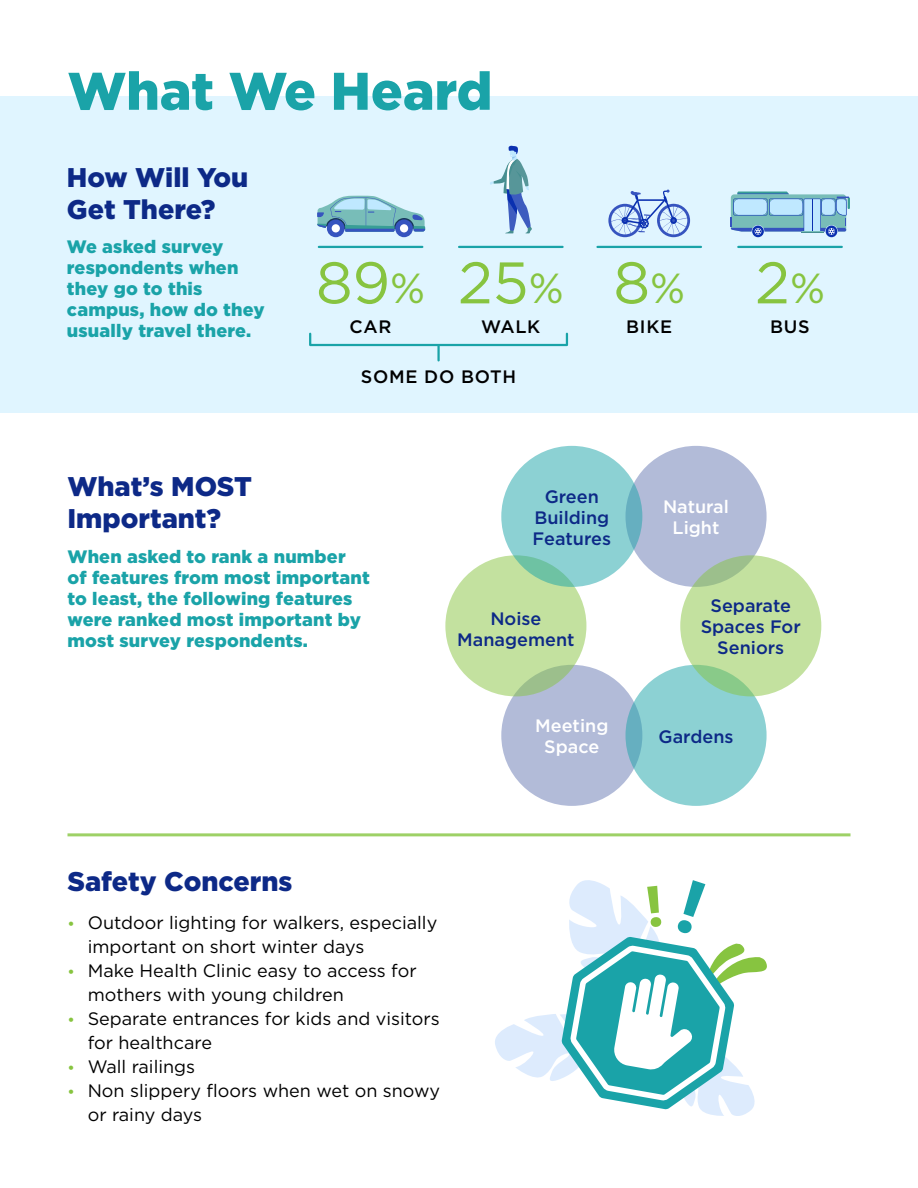
<style>
.page{position:relative;width:918px;height:1188px;background:#fff}
.page>*{position:absolute;margin:0;border:0;box-sizing:border-box;transform-origin:0 0}
.t1{font:58.5px "Gotham";color:#87c440}
.t2{font:900 52.8px "Gotham";letter-spacing:-.005em;color:#1aa3a8}
.t3{font:900 27px/32.4px "Gotham";color:#0d2987}
.t4{font:18px/24px "Gotham";color:#000}
.t5{font:900 18px/21px "Gotham";letter-spacing:.01em;color:#1aa3a8}
.t6{font:500 18px/21px "Gotham";color:#0d2987;text-align:center}
.t7{font:500 18px/21px "Gotham";color:#fff;text-align:center}
.t8{font:500 18px "Gotham";letter-spacing:.04em;color:#000}
.s1{font-size:42px}
.s2{font-weight:500;font-size:15px;color:#87c440}
</style>
<div class="page">
<svg style="left:495px;top:880px;width:272px;height:236px"></svg>
<div style="left:0;top:96px;width:918px;height:317px;background:#e0f5ff"></div>
<div style="left:501px;top:665px;width:141px;height:141px;background:#b2bbd8;border-radius:50%"></div>
<div style="left:626px;top:665px;width:141px;height:141px;background:#8cd1d3;border-radius:50%"></div>
<div style="left:445px;top:555px;width:141px;height:141px;background:#c3e19f;border-radius:50%"></div>
<div style="left:626px;top:446px;width:141px;height:141px;background:#b2bbd8;border-radius:50%"></div>
<svg style="left:501px;top:446px;width:141px;height:141px;background:#89cecf"></svg>
<svg style="left:680px;top:555px;width:141px;height:141px;background:#bddd9d"></svg>
<hr style="left:597px;top:246px;width:104px;height:2px;background:#1aa3a8">
<svg style="left:608px;top:190px;width:82px;height:47px"></svg>
<hr style="left:738px;top:246px;width:104px;height:2px;background:#1aa3a8">
<svg style="left:752px;top:226px;width:12px;height:11px"></svg>
<div style="left:826px;top:226px;width:11px;height:11px;background:#0a30b0;border-radius:50%"></div>
<svg style="left:730px;top:192px;width:120px;height:43px;background:#90c0d9"></svg>
<hr style="left:319px;top:246px;width:103px;height:2px;background:#1aa3a8">
<svg style="left:327px;top:219px;width:18px;height:18px"></svg>
<div style="left:395px;top:219px;width:18px;height:18px;background:#3654bf;border-radius:50%"></div>
<svg style="left:317px;top:195px;width:108px;height:37px"></svg>
<hr style="left:459px;top:246px;width:104px;height:2px;background:#1aa3a8">
<svg style="left:490px;top:145px;width:42px;height:88px"></svg>
<hr style="left:68px;top:833px;width:782px;height:3px;background:#9ed166">
<div style="left:309px;top:333px;width:259px;height:13px;border:2px solid #1aa3a8"></div>
<hr style="left:437px;top:346px;width:3px;height:14px;background:#1aa3a8">
<h1 class="t2" style="left:68px;top:55px;width:426px">What We Heard</h1>
<h2 class="t3" style="left:67px;top:160px;width:183px">How Will You<br>Get There?</h2>
<h3 class="t5" style="left:67px;top:236px;width:199px">We asked survey respondents when they go to this campus, how do they usually travel there.</h3>
<p class="t1" style="left:316px;top:245px;width:111px">89<span class="s1">%</span></p>
<p class="t8" style="left:350px;top:314px;width:43px">CAR</p>
<p class="t1" style="left:458px;top:245px;width:107px">25<span class="s1">%</span></p>
<p class="t8" style="left:481px;top:314px;width:61px">WALK</p>
<p class="t8" style="left:361px;top:365px;width:157px">SOME DO BOTH</p>
<p class="t1" style="left:613px;top:245px;width:73px">8<span class="s1">%</span></p>
<p class="t8" style="left:626px;top:314px;width:47px">BIKE</p>
<p class="t1" style="left:755px;top:245px;width:72px">2<span class="s1">%</span></p>
<p class="t8" style="left:770px;top:314px;width:41px">BUS</p>
<h2 class="t3" style="left:68px;top:470px;width:186px">What’s MOST<br>Important?</h2>
<h3 class="t5" style="left:68px;top:546px;width:304px">When asked to rank a number<br>of features from most important to least, the following features were ranked most important by most survey respondents.</h3>
<p class="t6" style="left:533px;top:485px;width:80px">Green<br>Building<br>Features</p>
<p class="t6" style="left:457px;top:608px;width:119px">Noise<br>Management</p>
<p class="t7" style="left:663px;top:496px;width:67px">Natural<br>Light</p>
<p class="t6" style="left:701px;top:595px;width:102px">Separate<br>Spaces For<br>Seniors</p>
<p class="t7" style="left:535px;top:715px;width:75px">Meeting<br>Space</p>
<p class="t6" style="left:658px;top:725px;width:77px">Gardens</p>
<h2 class="t3" style="left:68px;top:865px;width:226px">Safety Concerns</h2>
<p class="t4" style="left:88px;top:910px;width:351px;text-indent:-20px"><span class="s2">•</span> Outdoor lighting for walkers, especially important on short winter days</p>
<p class="t4" style="left:88px;top:958px;width:330px;text-indent:-20px"><span class="s2">•</span> Make Health Clinic easy to access for mothers with young children</p>
<p class="t4" style="left:88px;top:1006px;width:353px;text-indent:-20px"><span class="s2">•</span> Separate entrances for kids and visitors for healthcare</p>
<p class="t4" style="left:68px;top:1054px;width:129px"><span class="s2">•</span> Wall railings</p>
<p class="t4" style="left:88px;top:1078px;width:354px;text-indent:-20px"><span class="s2">•</span> Non slippery floors when wet on snowy or rainy days</p>
</div>
